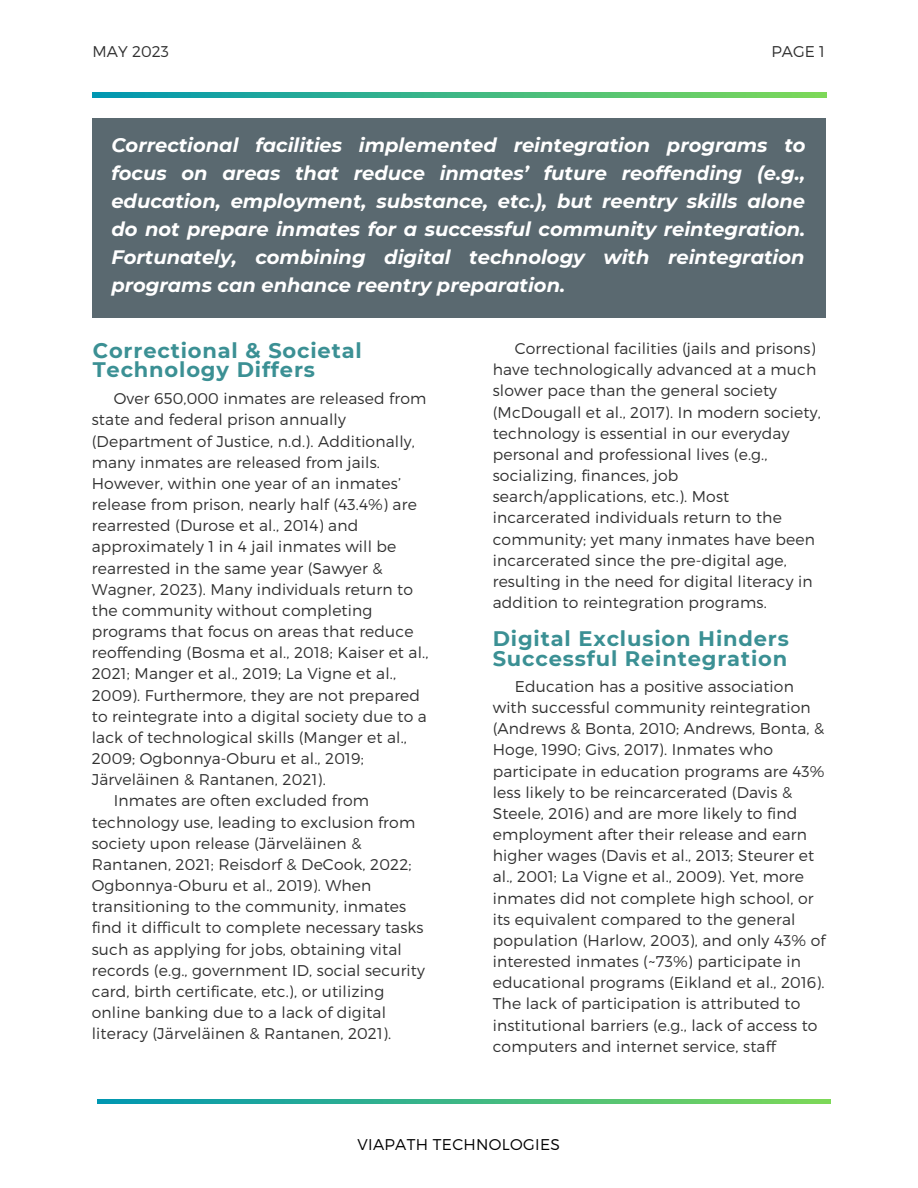
<style>
.page{position:relative;width:918px;height:1188px;background:#fff}
.page>*{position:absolute;margin:0;border:0;box-sizing:border-box;transform-origin:0 0}
.t1{font:700 21px/19.2px "Montserrat";letter-spacing:.04em;color:#3b9094}
.t2{font:italic 700 19.5px/28.2px "Montserrat";color:#fff;text-align:justify}
.t3{font:300 15.6px/21.1px "Montserrat";letter-spacing:.01em;color:#303030}
.t4{font:300 15.6px "Montserrat";letter-spacing:.02em;color:#000}
</style>
<div class="page">
<div style="left:92px;top:118px;width:733px;height:199px;background:#5a6970"></div>
<svg style="left:93px;top:93px;width:733px;height:4px"></svg>
<svg style="left:97px;top:1099px;width:734px;height:5px"></svg>
<p class="t3" style="left:93px;top:40px;width:78px">MAY 2023</p>
<p class="t3" style="left:772px;top:40px;width:55px">PAGE 1</p>
<p class="t2" style="left:111px;top:131px;width:696px">Correctional facilities implemented reintegration programs to focus on areas that reduce inmates’ future reoffending (e.g., education, employment, substance, etc.), but reentry skills alone do not prepare inmates for a successful community reintegration.<br>Fortunately, combining digital technology with reintegration programs can enhance reentry preparation.</p>
<p class="t1" style="left:93px;top:341px;width:270px">Correctional &amp; Societal<br>Technology Differs</p>
<p class="t3" style="left:92px;top:387px;width:338px;text-indent:22px">Over 650,000 inmates are released from state and federal prison annually (Department of Justice, n.d.). Additionally, many inmates are released from jails.<br>However, within one year of an inmates’ release from prison, nearly half (43.4%) are rearrested (Durose et al., 2014) and approximately 1 in 4 jail inmates will be rearrested in the same year (Sawyer &amp; Wagner, 2023). Many individuals return to the community without completing programs that focus on areas that reduce reoffending (Bosma et al., 2018; Kaiser et al., 2021; Manger et al., 2019; La Vigne et al., 2009). Furthermore, they are not prepared to reintegrate into a digital society due to a lack of technological skills (Manger et al., 2009; Ogbonnya-Oburu et al., 2019; Järveläinen &amp; Rantanen, 2021).</p>
<p class="t3" style="left:92px;top:789px;width:335px;text-indent:22px">Inmates are often excluded from technology use, leading to exclusion from society upon release (Järveläinen &amp; Rantanen, 2021; Reisdorf &amp; DeCook, 2022; Ogbonnya-Oburu et al., 2019). When transitioning to the community, inmates find it difficult to complete necessary tasks such as applying for jobs, obtaining vital records (e.g., government ID, social security card, birth certificate, etc.), or utilizing online banking due to a lack of digital literacy (Järveläinen &amp; Rantanen, 2021).</p>
<p class="t3" style="left:493px;top:337px;width:329px;text-indent:22px">Correctional facilities (jails and prisons) have technologically advanced at a much slower pace than the general society (McDougall et al., 2017). In modern society, technology is essential in our everyday personal and professional lives (e.g., socializing, finances, job search/applications, etc.). Most incarcerated individuals return to the community; yet many inmates have been incarcerated since the pre-digital age, resulting in the need for digital literacy in addition to reintegration programs.</p>
<p class="t1" style="left:493px;top:629px;width:298px">Digital Exclusion Hinders<br>Successful Reintegration</p>
<p class="t3" style="left:493px;top:675px;width:334px;text-indent:22px">Education has a positive association with successful community reintegration (Andrews &amp; Bonta, 2010; Andrews, Bonta, &amp; Hoge, 1990; Givs, 2017). Inmates who participate in education programs are 43% less likely to be reincarcerated (Davis &amp; Steele, 2016) and are more likely to find employment after their release and earn higher wages (Davis et al., 2013; Steurer et al., 2001; La Vigne et al., 2009). Yet, more inmates did not complete high school, or its equivalent compared to the general population (Harlow, 2003), and only 43% of interested inmates (~73%) participate in educational programs (Eikland et al., 2016).<br>The lack of participation is attributed to institutional barriers (e.g., lack of access to computers and internet service, staff</p>
<p class="t4" style="left:358px;top:1134px;width:204px">VIAPATH TECHNOLOGIES</p>
</div>
